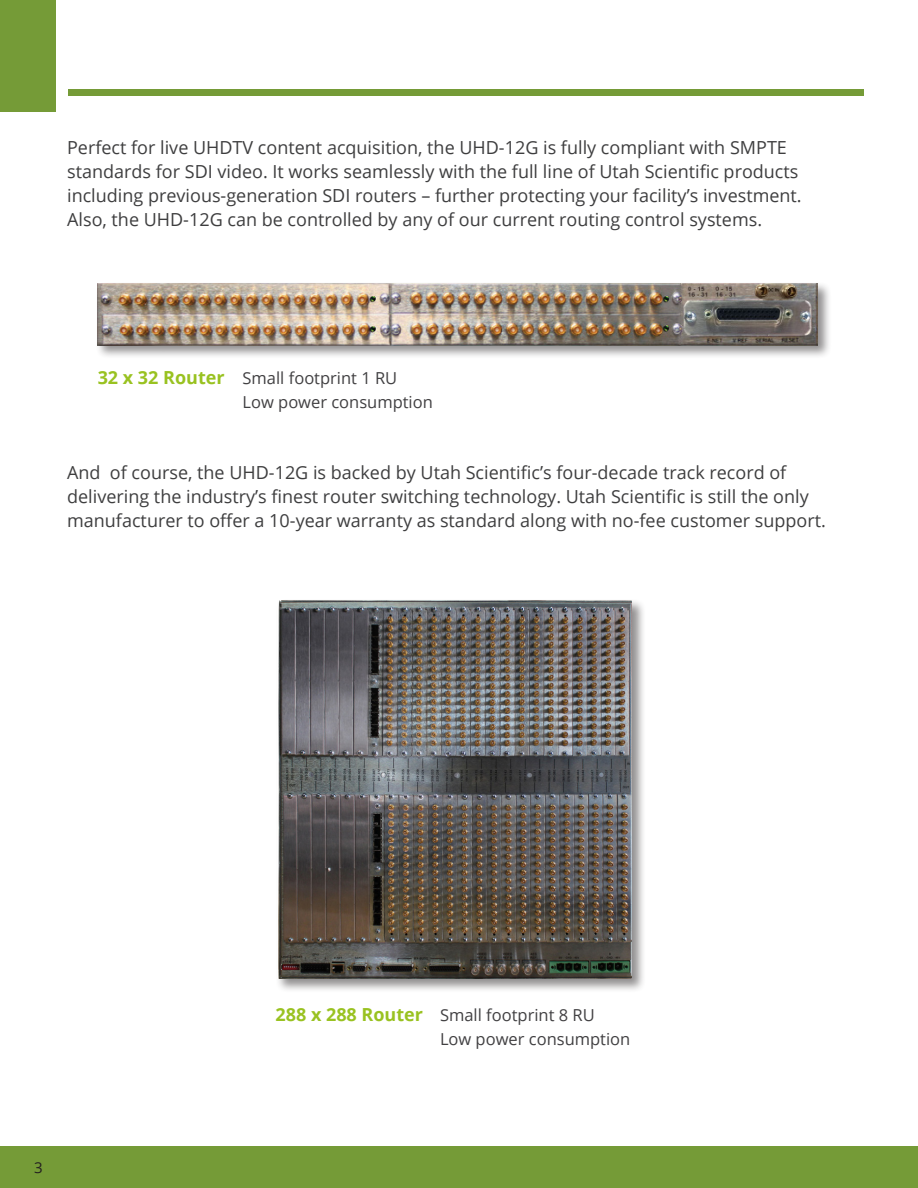
<style>
.page{position:relative;width:918px;height:1188px;background:#fff}
.page>*{position:absolute;margin:0;border:0;box-sizing:border-box;transform-origin:0 0}
.t1{font:18px/24px "Open Sans";color:#3e3e3f}
.t2{font:700 18px "Open Sans";color:#99c221}
.t3{font:16.5px "Open Sans";color:#414042}
.t4{font:15px "Open Sans";color:#231f20}
</style>
<div class="page">
<div style="left:0;top:1147px;width:918px;height:41px;background:#759b37"></div>
<div style="left:95px;top:281px;width:737px;height:79px;background:#231f20;opacity:.5"></div>
<img style="left:97px;top:284px;width:721px;height:61px">
<div style="left:275px;top:598px;width:371px;height:395px;background:#231f20;opacity:.5"></div>
<img style="left:277px;top:600px;width:355px;height:378px">
<div style="left:0;top:0;width:56px;height:111px;background:#759b37"></div>
<div style="left:68px;top:89px;width:795px;height:6px;background:#759b37"></div>
<p class="t1" style="left:67px;top:135px;width:736px">Perfect for live UHDTV content acquisition, the UHD-12G is fully compliant with SMPTE standards for SDI video. It works seamlessly with the full line of Utah Scientific products including previous-generation SDI routers – further protecting your facility’s investment.<br>Also, the UHD-12G can be controlled by any of our current routing control systems.</p>
<p class="t2" style="left:98px;top:365px;width:129px">32 x 32 Router</p>
<p class="t3" style="left:243px;top:367px;width:156px">Small footprint 1 RU</p>
<p class="t3" style="left:243px;top:391px;width:192px">Low power consumption</p>
<p class="t1" style="left:67px;top:460px;width:760px">And of course, the UHD-12G is backed by Utah Scientific’s four-decade track record of delivering the industry’s finest router switching technology. Utah Scientific is still the only manufacturer to offer a 10-year warranty as standard along with no-fee customer support.</p>
<p class="t4" style="left:34px;top:1157px;width:10px">3</p>
<p class="t2" style="left:275px;top:1002px;width:149px">288 x 288 Router</p>
<p class="t3" style="left:440px;top:1004px;width:156px">Small footprint 8 RU</p>
<p class="t3" style="left:440px;top:1028px;width:192px">Low power consumption</p>
</div>
